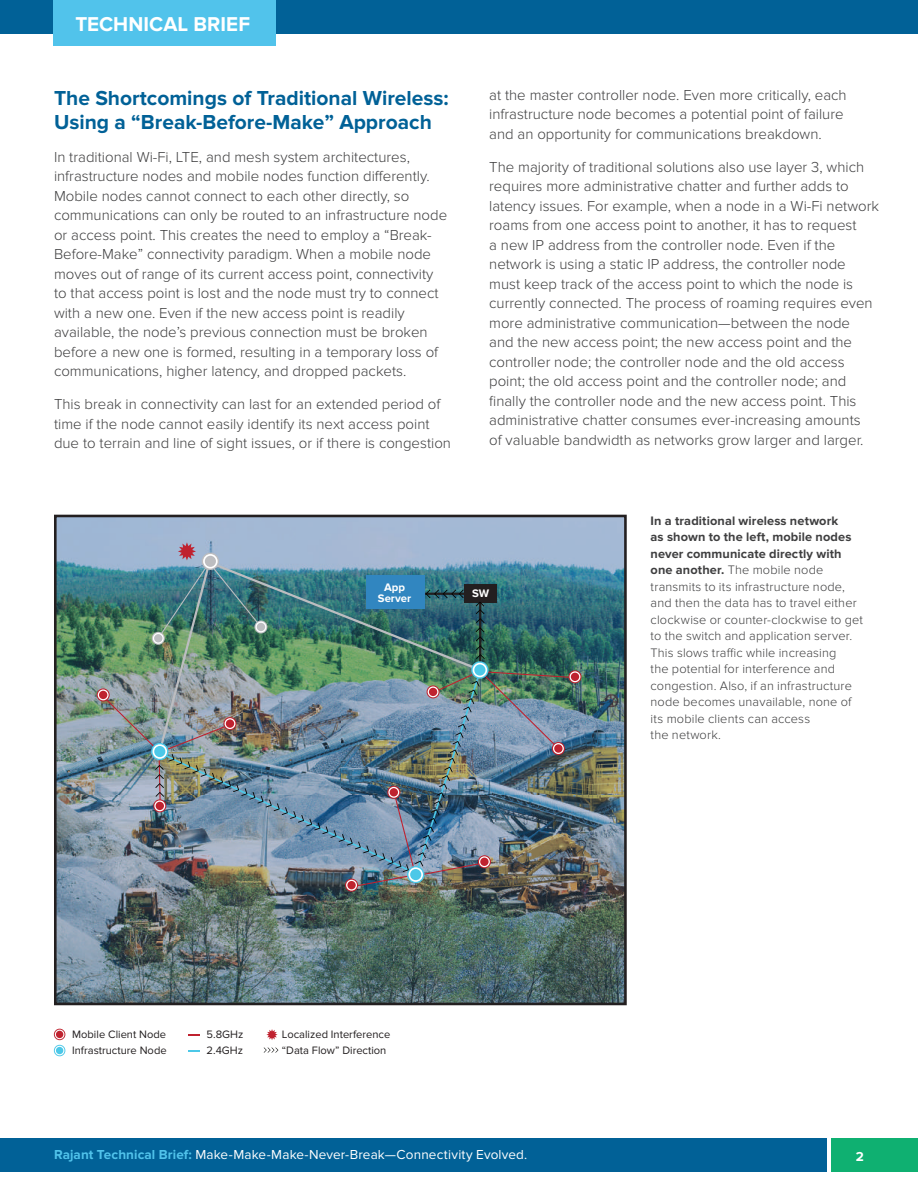
<style>
.page{position:relative;width:918px;height:1188px;background:#fff}
.page>*{position:absolute;margin:0;border:0;box-sizing:border-box;transform-origin:0 0}
.t1{font:700 21px/24px "Proxima Nova";color:#016197}
.t2{font:700 20.85px "Proxima Nova";color:#fff}
.t3{font:18.15px "Proxima Nova";color:#231f20}
.t4{font:300 15px/19.5px "Proxima Nova";color:#3e3e3f}
.t5{font:13.5px "Proxima Nova";letter-spacing:.015em;color:#fff}
.t6{font:700 13.5px "Proxima Nova";color:#fff}
.t7{font:300 12.75px/16.5px "Proxima Nova";letter-spacing:.01em;color:#3e3e3f}
.t8{font:700 11.25px/11.2px "Proxima Nova";color:#fff;text-align:center}
.t9{font:11.1px/15.6px "Proxima Nova";color:#231f20}
.s1{font-weight:700}
.s2{font-weight:700;color:#51c3eb}
</style>
<div class="page">
<div style="left:831px;top:1138px;width:87px;height:34px;background:#0fb071"></div>
<div style="left:0;top:1138px;width:826px;height:34px;background:#016197"></div>
<div style="left:0;top:0;width:918px;height:33px;background:#016197"></div>
<div style="left:53px;top:0;width:222px;height:45px;background:#51c3eb"></div>
<svg style="left:54px;top:1029px;width:11px;height:27px"></svg>
<svg style="left:188px;top:1034px;width:12px;height:2px"></svg>
<svg style="left:188px;top:1050px;width:12px;height:2px"></svg>
<svg style="left:266px;top:1029px;width:12px;height:11px"></svg>
<svg style="left:264px;top:1047px;width:14px;height:6px"></svg>
<img style="left:58px;top:519px;width:565px;height:482px">
<img style="left:97px;top:542px;width:485px;height:350px">
<div style="left:54px;top:515px;width:573px;height:490px;border:3px solid #231f20"></div>
<h2 class="t2" style="left:75px;top:12px;width:176px">technical BRIEF</h2>
<h1 class="t1" style="left:54px;top:86px;width:396px">The Shortcomings of Traditional Wireless:<br>Using a “Break-Before-Make” Approach</h1>
<p class="t4" style="left:54px;top:147px;width:395px">In traditional Wi-Fi, LTE, and mesh system architectures, infrastructure nodes and mobile nodes function differently.<br>Mobile nodes cannot connect to each other directly, so communications can only be routed to an infrastructure node or access point. This creates the need to employ a “Break-Before-Make” connectivity paradigm. When a mobile node moves out of range of its current access point, connectivity to that access point is lost and the node must try to connect with a new one. Even if the new access point is readily available, the node’s previous connection must be broken before a new one is formed, resulting in a temporary loss of communications, higher latency, and dropped packets.</p>
<p class="t4" style="left:54px;top:394px;width:399px">This break in connectivity can last for an extended period of time if the node cannot easily identify its next access point due to terrain and line of sight issues, or if there is congestion</p>
<p class="t4" style="left:489px;top:85px;width:359px">at the master controller node. Even more critically, each infrastructure node becomes a potential point of failure and an opportunity for communications breakdown.</p>
<p class="t4" style="left:489px;top:157px;width:391px">The majority of traditional solutions also use layer 3, which requires more administrative chatter and further adds to latency issues. For example, when a node in a Wi-Fi network roams from one access point to another, it has to request<br>a new IP address from the controller node. Even if the network is using a static IP address, the controller node must keep track of the access point to which the node is currently connected. The process of roaming requires even more administrative communication—between the node<br>and the new access point; the new access point and the controller node; the controller node and the old access point; the old access point and the controller node; and finally the controller node and the new access point. This administrative chatter consumes ever-increasing amounts<br>of valuable bandwidth as networks grow larger and larger.</p>
<p class="t8" style="left:378px;top:582px;width:35px">App<br>Server</p>
<p class="t8" style="left:472px;top:588px;width:19px">SW</p>
<p class="t7" style="left:651px;top:512px;width:214px"><span class="s1">In a traditional wireless network<br>as shown to the left, mobile nodes never communicate directly with one another.</span> The mobile node transmits to its infrastructure node, and then the data has to travel either clockwise or counter-clockwise to get to the switch and application server.<br>This slows traffic while increasing<br>the potential for interference and congestion. Also, if an infrastructure node becomes unavailable, none of its mobile clients can access<br>the network.</p>
<p class="t9" style="left:72px;top:1027px;width:96px">Mobile Client Node</p>
<p class="t3" style="left:-3px;top:1026px;width:169px">ocalized Interference</p>
<p class="t9" style="left:72px;top:1043px;width:96px">Infrastructure Node</p>
<p class="t9" style="left:207px;top:1027px;width:38px">5.8GHz</p>
<p class="t9" style="left:282px;top:1027px;width:110px">Localized Interference “Data Flow” Direction</p>
<p class="t3" style="left:283px;top:1026px;width:154px">Mobile Client Node</p>
<p class="t9" style="left:207px;top:1043px;width:38px">2.4GHz</p>
<p class="t5" style="left:54px;top:1147px;width:475px"><span class="s2">Rajant Technical Brief:</span> Make-Make-Make-Never-Break—Connectivity Evolved.</p>
<p class="t6" style="left:856px;top:1148px;width:10px">2</p>
</div>
